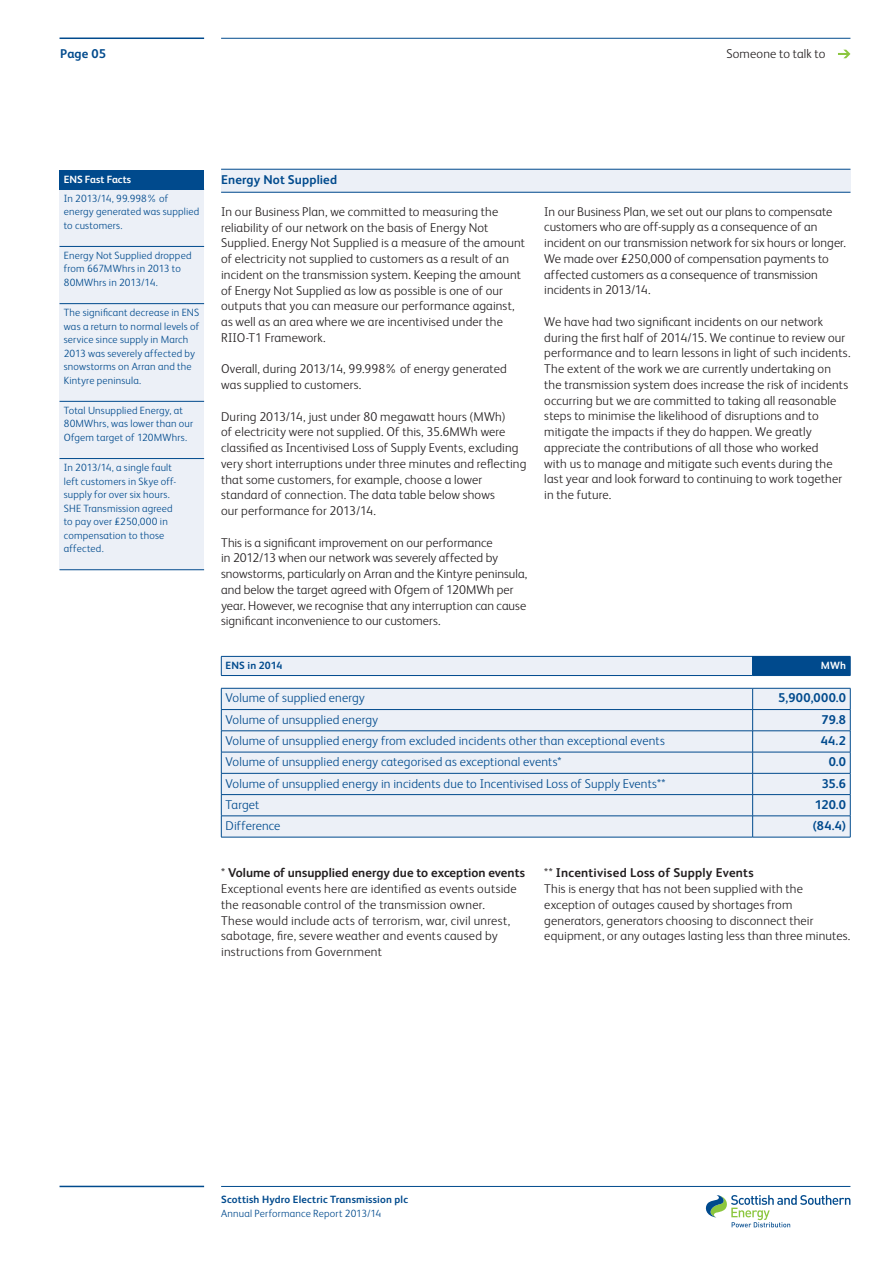
<style>
.page{position:relative;width:893px;height:1263px;background:#fff}
.page>*{position:absolute;margin:0;border:0;box-sizing:border-box;transform-origin:0 0}
.t1{font:300 12.75px/15.8px "FS Albert";letter-spacing:.01em;color:#231f20}
.t2{font:300 12.75px "FS Albert";letter-spacing:.01em;color:#004a8d}
.t3{font:700 12.75px "FS Albert";letter-spacing:.005em;color:#231f20}
.t4{font:700 12.75px "FS Albert";letter-spacing:.01em;color:#004a8d}
.t5{font:300 10.5px/13.5px "FS Albert";letter-spacing:.02em;color:#004a8d}
.t6{font:700 10.5px "FS Albert";letter-spacing:.015em;color:#004a8d}
.t7{font:700 10.5px "FS Albert";letter-spacing:.005em;color:#fff}
.s1{font-weight:300}
</style>
<div class="page">
<hr style="left:221px;top:38px;width:629px;height:1px;background:#004a8d">
<hr style="left:60px;top:38px;width:144px;height:1px;background:#004a8d">
<svg style="left:838px;top:50px;width:12px;height:8px"></svg>
<svg style="left:705px;top:1195px;width:145px;height:32px"></svg>
<hr style="left:221px;top:1186px;width:629px;height:1px;background:#004a8d">
<hr style="left:60px;top:1186px;width:144px;height:1px;background:#004a8d">
<div style="left:221px;top:169px;width:629px;height:23px;background:#ecf0f7"></div>
<hr style="left:221px;top:169px;width:629px;height:1px;background:#004a8d">
<hr style="left:221px;top:192px;width:629px;height:1px;background:#004a8d">
<div style="left:60px;top:173px;width:144px;height:397px;background:#ecf0f7"></div>
<div style="left:60px;top:170px;width:144px;height:19px;background:#004a8d"></div>
<hr style="left:60px;top:189px;width:144px;height:1px;background:#004a8d">
<hr style="left:60px;top:401px;width:144px;height:1px;background:#004a8d">
<hr style="left:60px;top:246px;width:144px;height:1px;background:#004a8d">
<hr style="left:60px;top:303px;width:144px;height:1px;background:#004a8d">
<hr style="left:60px;top:458px;width:144px;height:1px;background:#004a8d">
<hr style="left:60px;top:569px;width:144px;height:1px;background:#004a8d">
<hr style="left:221px;top:837px;width:532px;height:1px;background:#004a8d">
<svg style="left:221px;top:656px;width:630px;height:181px;background:#d8e2ee"></svg>
<hr style="left:753px;top:816px;width:97px;height:1px;background:#004a8d">
<hr style="left:753px;top:837px;width:97px;height:1px;background:#004a8d">
<p class="t4" style="left:60px;top:47px;width:47px">Page 05</p>
<p class="t1" style="left:726px;top:46px;width:101px">Someone to talk to</p>
<p class="t7" style="left:64px;top:173px;width:69px">ENS Fast Facts</p>
<p class="t5" style="left:64px;top:191px;width:137px">In 2013/14, 99.998% of energy generated was supplied to customers.</p>
<p class="t5" style="left:64px;top:248px;width:129px">Energy Not Supplied dropped from 667MWhrs in 2013 to<br>80MWhrs in 2013/14.</p>
<p class="t5" style="left:64px;top:306px;width:137px">The significant decrease in ENS was a return to normal levels of service since supply in March<br>2013 was severely affected by snowstorms on Arran and the<br>Kintyre peninsula.</p>
<p class="t5" style="left:64px;top:403px;width:131px">Total Unsupplied Energy, at<br>80MWhrs, was lower than our<br>Ofgem target of 120MWhrs.</p>
<p class="t5" style="left:64px;top:461px;width:114px">In 2013/14, a single fault left customers in Skye off&shy;supply for over six hours.<br>SHE Transmission agreed to pay over £250,000 in compensation to those affected.</p>
<p class="t4" style="left:221px;top:173px;width:118px">Energy Not Supplied</p>
<p class="t1" style="left:221px;top:203px;width:305px">In our Business Plan, we committed to measuring the reliability of our network on the basis of Energy Not Supplied. Energy Not Supplied is a measure of the amount of electricity not supplied to customers as a result of an incident on the transmission system. Keeping the amount of Energy Not Supplied as low as possible is one of our outputs that you can measure our performance against, as well as an area where we are incentivised under the RIIO-T1 Framework.</p>
<p class="t1" style="left:221px;top:361px;width:287px">Overall, during 2013/14, 99.998% of energy generated was supplied to customers.</p>
<p class="t1" style="left:221px;top:408px;width:307px">During 2013/14, just under 80 megawatt hours (MWh)<br>of electricity were not supplied. Of this, 35.6MWh were classified as Incentivised Loss of Supply Events, excluding very short interruptions under three minutes and reflecting that some customers, for example, choose a lower standard of connection. The data table below shows<br>our performance for 2013/14.</p>
<p class="t1" style="left:221px;top:534px;width:308px">This is a significant improvement on our performance<br>in 2012/13 when our network was severely affected by snowstorms, particularly on Arran and the Kintyre peninsula, and below the target agreed with Ofgem of 120MWh per year. However, we recognise that any interruption can cause significant inconvenience to our customers.</p>
<p class="t1" style="left:544px;top:203px;width:303px">In our Business Plan, we set out our plans to compensate customers who are off-supply as a consequence of an incident on our transmission network for six hours or longer.<br>We made over £250,000 of compensation payments to affected customers as a consequence of transmission incidents in 2013/14.</p>
<p class="t1" style="left:544px;top:314px;width:308px">We have had two significant incidents on our network during the first half of 2014/15. We continue to review our performance and to learn lessons in light of such incidents.<br>The extent of the work we are currently undertaking on the transmission system does increase the risk of incidents occurring but we are committed to taking all reasonable steps to minimise the likelihood of disruptions and to mitigate the impacts if they do happen. We greatly appreciate the contributions of all those who worked<br>with us to manage and mitigate such events during the last year and look forward to continuing to work together in the future.</p>
<p class="t6" style="left:226px;top:659px;width:58px">ENS in 2014</p>
<p class="t7" style="left:821px;top:659px;width:27px">MWh</p>
<p class="t2" style="left:226px;top:691px;width:141px">Volume of supplied energy</p>
<p class="t4" style="left:778px;top:691px;width:69px">5,900,000.0</p>
<p class="t2" style="left:226px;top:712px;width:154px">Volume of unsupplied energy</p>
<p class="t4" style="left:822px;top:712px;width:26px">79.8</p>
<p class="t2" style="left:226px;top:733px;width:441px">Volume of unsupplied energy from excluded incidents other than exceptional events</p>
<p class="t4" style="left:821px;top:733px;width:27px">44.2</p>
<p class="t2" style="left:226px;top:754px;width:337px">Volume of unsupplied energy categorised as exceptional events*</p>
<p class="t4" style="left:829px;top:754px;width:19px">0.0</p>
<p class="t2" style="left:226px;top:776px;width:441px">Volume of unsupplied energy in incidents due to Incentivised Loss of Supply Events**</p>
<p class="t4" style="left:822px;top:776px;width:26px">35.6</p>
<p class="t2" style="left:226px;top:797px;width:35px">Target</p>
<p class="t4" style="left:815px;top:797px;width:33px">120.0</p>
<p class="t2" style="left:226px;top:818px;width:56px">Difference</p>
<p class="t4" style="left:813px;top:818px;width:35px">(84.4)</p>
<p class="t3" style="left:221px;top:866px;width:305px"><span class="s1">*</span> Volume of unsupplied energy due to exception events</p>
<p class="t1" style="left:221px;top:881px;width:297px">Exceptional events here are identified as events outside the reasonable control of the transmission owner.<br>These would include acts of terrorism, war, civil unrest, sabotage, fire, severe weather and events caused by instructions from Government</p>
<p class="t3" style="left:544px;top:866px;width:211px"><span class="s1">**</span> Incentivised Loss of Supply Events</p>
<p class="t1" style="left:544px;top:881px;width:308px">This is energy that has not been supplied with the exception of outages caused by shortages from generators, generators choosing to disconnect their equipment, or any outages lasting less than three minutes.</p>
<p class="t6" style="left:221px;top:1193px;width:188px">Scottish Hydro Electric Transmission plc</p>
<p class="t5" style="left:221px;top:1206px;width:162px">Annual Performance Report 2013/14</p>
</div>
